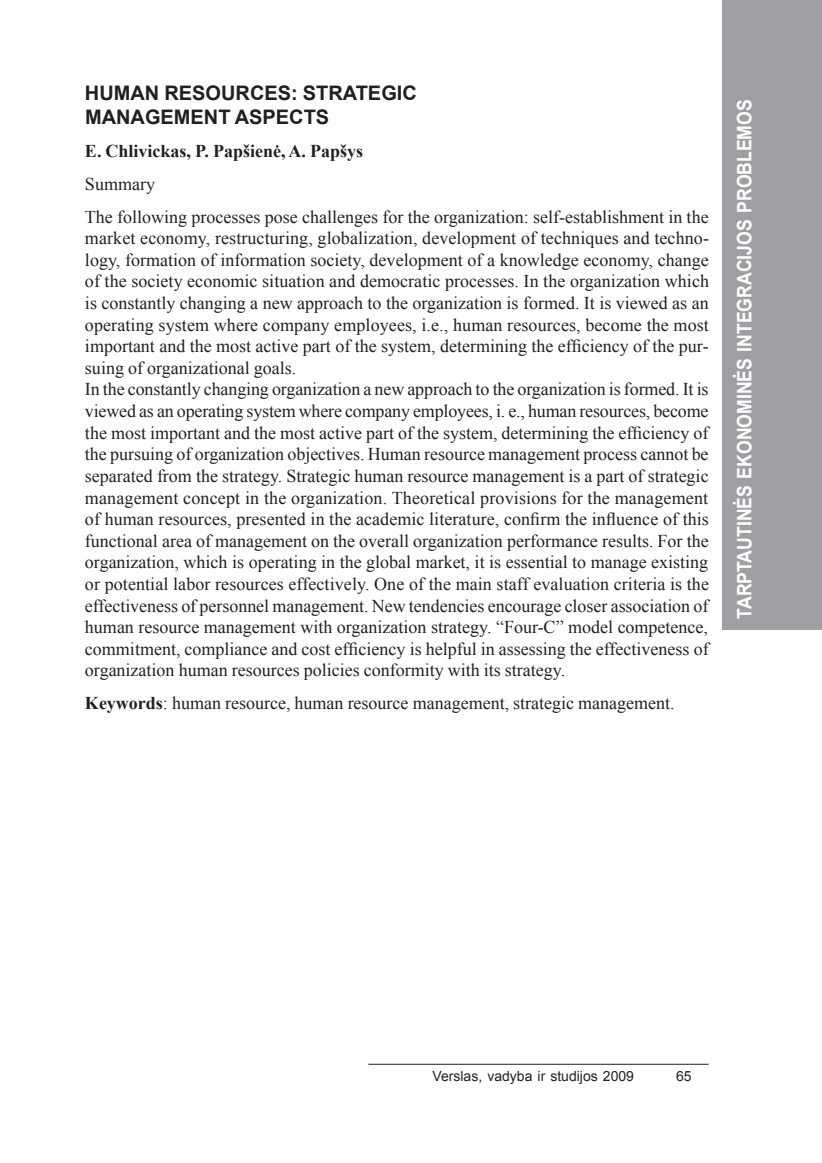
<style>
.page{position:relative;width:822px;height:1163px;background:#fff}
.page>*{position:absolute;margin:0;border:0;box-sizing:border-box;transform-origin:0 0}
.t1{font:700 20px "Arial";color:#fff;scale:.88 1}
.t2{font:700 20px "Arial";color:#231f20}
.t3{font:18px/21.6px "Times New Roman";color:#231f20}
.t4{font:700 18px "Times New Roman";color:#231f20}
.t5{font:14px "Arial";color:#231f20}
.s1{font-weight:700}
</style>
<div class="page">
<hr style="left:368px;top:1063px;width:341px;height:1px;background:#231f20">
<div style="left:722px;top:0;width:100px;height:629px;background:#9d9fa2"></div>
<p class="t2" style="left:85px;top:79px;width:30px">HUMAN</p>
<p class="t2" style="left:164px;top:79px;width:15px">RESOURCES</p>
<p class="t2" style="left:291px;top:79px;width:26px">: STRATEGIC</p>
<p class="t2" style="left:85px;top:103px;width:16px">MANAGEMENT</p>
<p class="t2" style="left:235px;top:103px;width:15px">ASPECTS</p>
<p class="t4" style="left:85px;top:138px;width:280px">E. Chlivickas, P. Papšienė, A. Papšys</p>
<p class="t3" style="left:85px;top:167px;width:625px;line-height:33px">Summary<br>The following processes pose challenges for the organization: self-establishment in the</p>
<p class="t3" style="left:85px;top:227px;width:626px">market economy, restructuring, globalization, development of techniques and techno&shy;logy, formation of information society, development of a knowledge economy, change of the society economic situation and democratic processes. In the organization which is constantly changing a new approach to the organization is formed. It is viewed as an operating system where company employees, i.e., human resources, become the most important and the most active part of the system, determining the efficiency of the pur&shy;suing of organizational goals.<br>In the constantly changing organization a new approach to the organization is formed. It is viewed as an operating system where company employees, i. e., human resources, become the most important and the most active part of the system, determining the efficiency of the pursuing of organization objectives. Human resource management process cannot be separated from the strategy. Strategic human resource management is a part of strategic management concept in the organization. Theoretical provisions for the management of human resources, presented in the academic literature, confirm the influence of this functional area of management on the overall organization performance results. For the organization, which is operating in the global market, it is essential to manage existing or potential labor resources effectively. One of the main staff evaluation criteria is the effectiveness of personnel management. New tendencies encourage closer association of human resource management with organization strategy. “Four-C” model competence, commitment, compliance and cost efficiency is helpful in assessing the effectiveness of organization human resources policies conformity with its strategy.</p>
<p class="t3" style="left:85px;top:692px;width:591px"><span class="s1">Keywords</span>: human resource, human resource management, strategic management.</p>
<p class="t1" style="left:731px;top:618px;width:591px;rotate:-90deg">Tarptautinės ekonominės integracijos problemos</p>
<p class="t5" style="left:432px;top:1066px;width:203px">Verslas, vadyba ir studijos 2009</p>
<p class="t5" style="left:676px;top:1066px;width:17px">65</p>
</div>
